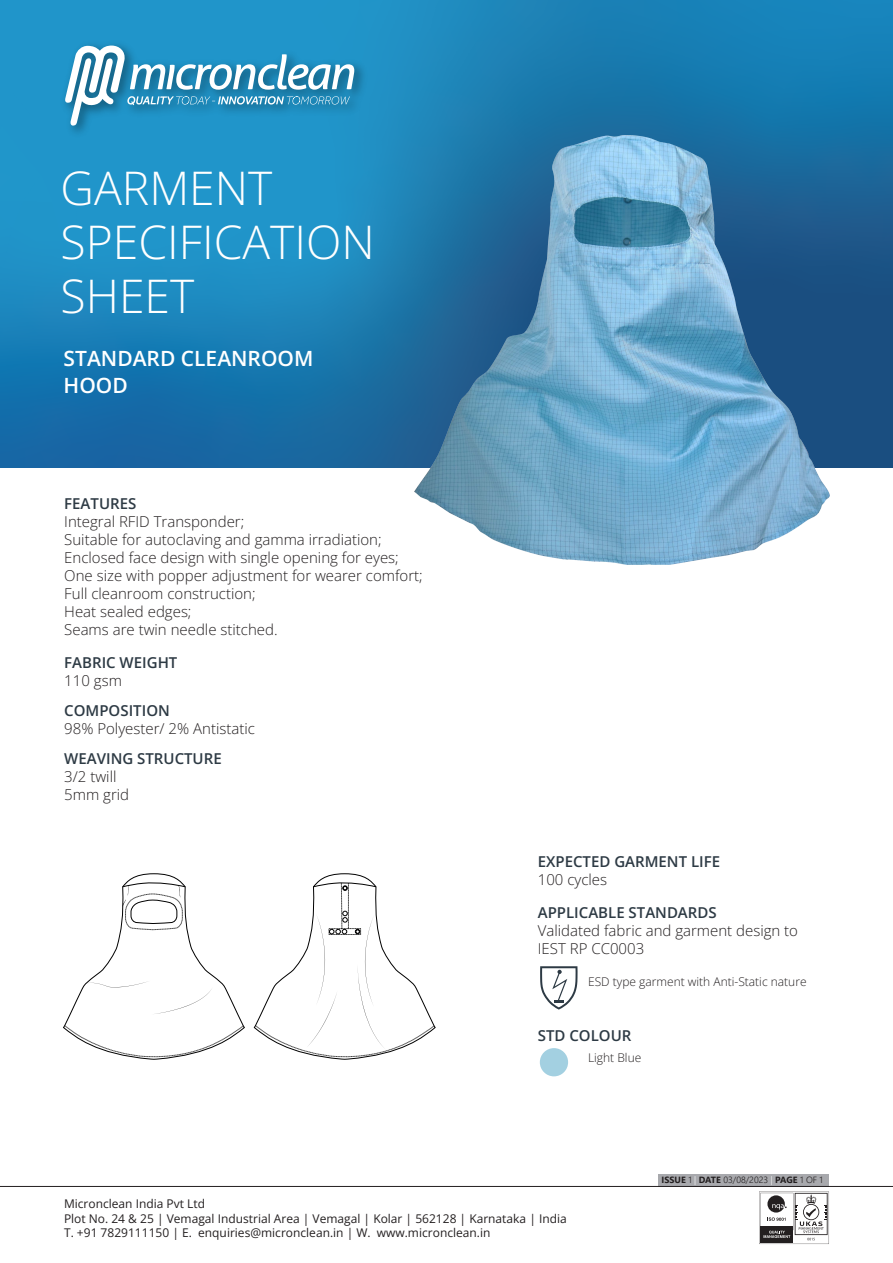
<style>
.page{position:relative;width:893px;height:1263px;background:#fff}
.page>*{position:absolute;margin:0;border:0;box-sizing:border-box;transform-origin:0 0}
.t1{font:300 46.35px/54px "Open Sans";color:#fff}
.t2{font:600 21px/27px "Open Sans";color:#fff}
.t3{font:300 15px/18px "Open Sans";color:#231f20}
.t4{font:600 15px "Open Sans";color:#2d3a44}
.t5{font:12px/14.4px "Open Sans";color:#231f20}
.t6{font:300 12px "Open Sans";color:#231f20}
.t7{font:300 9px "Segoe UI";color:#231f20}
.s1{font-weight:700}
.s2{color:#fff}
</style>
<div class="page">
<svg style="left:0;top:0;width:893px;height:468px;background:#1b7fb5"></svg>
<img style="left:400px;top:128px;width:444px;height:437px">
<div style="left:56px;top:37px;width:315px;height:106px;background:#2095ca"></div>
<svg style="left:65px;top:45px;width:289px;height:81px"></svg>
<div style="left:540px;top:1048px;width:28px;height:28px;background:#a3d0e1;border-radius:50%"></div>
<svg style="left:540px;top:966px;width:37px;height:43px"></svg>
<div style="left:659px;top:1174px;width:170px;height:12px;background:#a8a9ad"></div>
<hr style="left:0;top:1186px;width:893px;height:1px;background:#231f20">
<svg style="left:759px;top:1191px;width:70px;height:53px"></svg>
<svg style="left:254px;top:873px;width:182px;height:187px"></svg>
<svg style="left:63px;top:873px;width:182px;height:187px"></svg>
<h1 class="t1" style="left:61px;top:160px;width:316px">GARMENT<br>SPECIFICATION<br>SHEET</h1>
<h2 class="t2" style="left:64px;top:345px;width:251px">STANDARD CLEANROOM<br>HOOD</h2>
<p class="t4" style="left:64px;top:493px;width:74px">FEATURES</p>
<p class="t3" style="left:64px;top:512px;width:360px">Integral RFID Transponder;<br>Suitable for autoclaving and gamma irradiation; Enclosed face design with single opening for eyes; One size with popper adjustment for wearer comfort; Full cleanroom construction;<br>Heat sealed edges;<br>Seams are twin needle stitched.</p>
<p class="t4" style="left:64px;top:652px;width:115px">FABRIC WEIGHT</p>
<p class="t3" style="left:64px;top:671px;width:59px">110 gsm</p>
<p class="t4" style="left:64px;top:700px;width:107px">COMPOSITION</p>
<p class="t3" style="left:64px;top:719px;width:192px">98% Polyester/ 2% Antistatic</p>
<p class="t4" style="left:64px;top:748px;width:159px">WEAVING STRUCTURE</p>
<p class="t3" style="left:64px;top:767px;width:66px">3/2 twill<br>5mm grid</p>
<p class="t4" style="left:538px;top:851px;width:184px">EXPECTED GARMENT LIFE</p>
<p class="t3" style="left:538px;top:870px;width:71px">100 cycles</p>
<p class="t4" style="left:538px;top:902px;width:180px">APPLICABLE STANDARDS</p>
<p class="t3" style="left:538px;top:921px;width:262px">Validated fabric and garment design to<br>IEST RP CC0003</p>
<p class="t6" style="left:588px;top:974px;width:220px">ESD type garment with Anti-Static nature</p>
<p class="t4" style="left:538px;top:1025px;width:95px">STD COLOUR</p>
<p class="t6" style="left:588px;top:1050px;width:55px">Light Blue</p>
<p class="t7" style="left:662px;top:1172px;width:163px"><span class="s1">ISSUE</span> 1 <span class="s2">|</span> <span class="s1">DATE</span> 03/08/2023 <span class="s2">|</span> <span class="s1">PAGE</span> 1 OF 1</p>
<p class="t5" style="left:64px;top:1196px;width:504px">Micronclean India Pvt Ltd<br>Plot No. 24 &amp; 25 | Vemagal Industrial Area | Vemagal | Kolar | 562128 | Karnataka | India<br>T. +91 7829111150 | E. enquiries@micronclean.in | W. www.micronclean.in</p>
</div>
